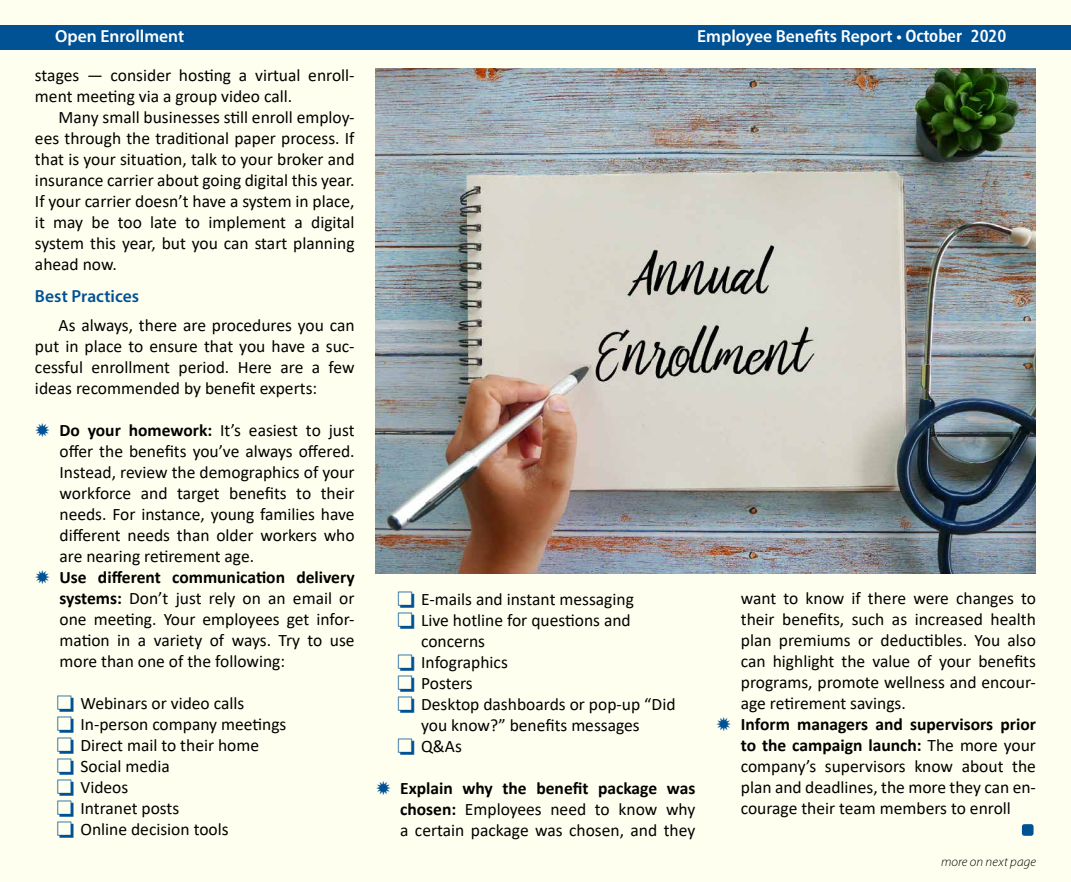
<style>
.page{position:relative;width:1071px;height:882px;background:#fff}
.page>*{position:absolute;margin:0;border:0;box-sizing:border-box;transform-origin:0 0}
.t1{font:17.5px/21px "Calibri";color:#000;text-align:justify}
.t2{font:600 17.5px "Myriad Pro";color:#fff}
.t3{font:600 17.5px "Myriad Pro";color:#005295}
.t4{font:italic 300 13.12px "Myriad Pro";letter-spacing:.01em;color:#000}
.s1{font-family:"Humanist 777 BT Bold Condensed B";font-weight:400}
.s2{font-weight:700}
.s3{color:#005295}
</style>
<div class="page">
<div style="left:1px;top:1px;width:1070px;height:881px;background:#fffff0"></div>
<div style="left:0;top:25px;width:1071px;height:24px;background:#005295"></div>
<img style="left:376px;top:68px;width:660px;height:505px">
<div style="left:1022px;top:824px;width:12px;height:12px;background:#005295;border-radius:3px"></div>
<p class="t2" style="left:55px;top:25px;width:131px">Open Enrollment</p>
<p class="t2" style="left:697px;top:25px;width:311px">Employee Benefits Report • <span class="s1">October 2020</span></p>
<p class="t1" style="left:35px;top:65px;width:321px">stages — consider hosting a virtual enroll&shy;ment meeting via a group video call.</p>
<p class="t1" style="left:35px;top:107px;width:321px;text-indent:24px">Many small businesses still enroll employ&shy;ees through the traditional paper process. If that is your situation, talk to your broker and insurance carrier about going digital this year.<br>If your carrier doesn’t have a system in place, it may be too late to implement a digital system this year, but you can start planning ahead now.</p>
<p class="t3" style="left:35px;top:285px;width:106px">Best Practices</p>
<p class="t1" style="left:35px;top:314px;width:321px;text-indent:24px">As always, there are procedures you can put in place to ensure that you have a suc&shy;cessful enrollment period. Here are a few ideas recommended by benefit experts:</p>
<p class="t1" style="left:59px;top:419px;width:297px"><span class="s2">Do your homework:</span> It’s easiest to just offer the benefits you’ve always offered.<br>Instead, review the demographics of your workforce and target benefits to their needs. For instance, young families have different needs than older workers who are nearing retirement age.</p>
<p class="t1" style="left:59px;top:566px;width:297px"><span class="s2">Use different communication delivery systems:</span> Don’t just rely on an email or one meeting. Your employees get infor&shy;mation in a variety of ways. Try to use more than one of the following:</p>
<p class="t1" style="left:57px;top:692px;width:189px"><span class="s3">□</span> Webinars or video calls</p>
<p class="t1" style="left:57px;top:713px;width:231px"><span class="s3">□</span> In-person company meetings</p>
<p class="t1" style="left:57px;top:734px;width:204px"><span class="s3">□</span> Direct mail to their home</p>
<p class="t1" style="left:57px;top:755px;width:114px"><span class="s3">□</span> Social media</p>
<p class="t1" style="left:57px;top:776px;width:73px"><span class="s3">□</span> Videos</p>
<p class="t1" style="left:57px;top:797px;width:124px"><span class="s3">□</span> Intranet posts</p>
<p class="t1" style="left:57px;top:818px;width:173px"><span class="s3">□</span> Online decision tools</p>
<p class="t1" style="left:398px;top:588px;width:238px"><span class="s3">□</span> E-mails and instant messaging</p>
<p class="t1" style="left:421px;top:609px;width:211px;text-indent:-24px"><span class="s3">□</span> Live hotline for questions and concerns</p>
<p class="t1" style="left:398px;top:651px;width:112px"><span class="s3">□</span> Infographics</p>
<p class="t1" style="left:398px;top:672px;width:77px"><span class="s3">□</span> Posters</p>
<p class="t1" style="left:421px;top:693px;width:256px;text-indent:-24px"><span class="s3">□</span> Desktop dashboards or pop-up “Did you know?” benefits messages</p>
<p class="t1" style="left:398px;top:735px;width:66px"><span class="s3">□</span> Q&amp;As</p>
<p class="t1" style="left:400px;top:777px;width:297px"><span class="s2">Explain why the benefit package was chosen:</span> Employees need to know why a certain package was chosen, and they</p>
<p class="t1" style="left:741px;top:587px;width:297px">want to know if there were changes to their benefits, such as increased health plan premiums or deductibles. You also can highlight the value of your benefits programs, promote wellness and encour&shy;age retirement savings.</p>
<p class="t1" style="left:741px;top:713px;width:297px"><span class="s2">Inform managers and supervisors prior to the campaign launch:</span> The more your company’s supervisors know about the plan and deadlines, the more they can en&shy;courage their team members to enroll</p>
<p class="t4" style="left:941px;top:855px;width:96px">more on next page</p>
</div>
